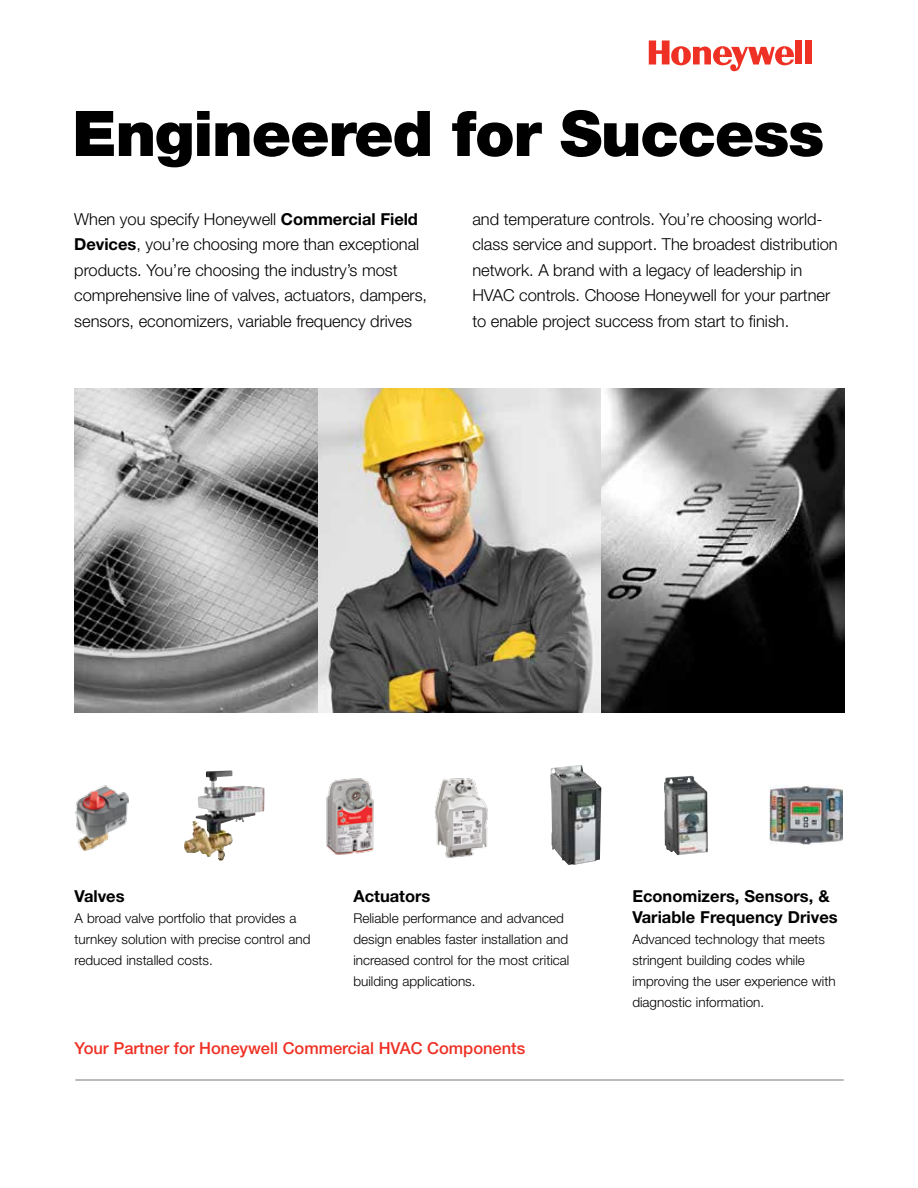
<style>
.page{position:relative;width:918px;height:1188px;background:#fff}
.page>*{position:absolute;margin:0;border:0;box-sizing:border-box;transform-origin:0 0}
.t1{font:900 63px "Helvetica Neue LT Std";letter-spacing:-.02em;color:#000}
.t2{font:300 16.5px/25.5px "Helvetica Neue LT Std";color:#000}
.t3{font:700 16.5px/21px "Helvetica Neue LT Std";color:#000}
.t4{font:500 16.5px "Helvetica Neue LT Std";color:#ee3124}
.t5{font:300 13.5px/21px "Helvetica Neue LT Std";color:#000}
.s1{font-weight:700}
</style>
<div class="page">
<div style="left:796px;top:40px;width:6px;height:24px;background:#ee3124"></div>
<div style="left:805px;top:40px;width:7px;height:24px;background:#ee3124"></div>
<svg style="left:649px;top:40px;width:145px;height:31px"></svg>
<hr style="left:75px;top:1080px;width:769px;height:1px;background:#77787b">
<img style="left:74px;top:785px;width:55px;height:66px">
<img style="left:326px;top:778px;width:48px;height:77px">
<img style="left:434px;top:778px;width:54px;height:80px">
<img style="left:550px;top:765px;width:51px;height:100px">
<img style="left:664px;top:776px;width:44px;height:79px">
<img style="left:184px;top:770px;width:46px;height:86px">
<img style="left:770px;top:786px;width:73px;height:58px">
<img style="left:317px;top:388px;width:285px;height:324px">
<img style="left:74px;top:388px;width:243px;height:324px">
<img style="left:602px;top:388px;width:243px;height:324px">
<h1 class="t1" style="left:72px;top:96px;width:753px">Engineered for Success</h1>
<p class="t2" style="left:74px;top:206px;width:354px">When you specify Honeywell <span class="s1">Commercial Field Devices</span>, you’re choosing more than exceptional products. You’re choosing the industry’s most comprehensive line of valves, actuators, dampers, sensors, economizers, variable frequency drives</p>
<p class="t2" style="left:472px;top:206px;width:367px">and temperature controls. You’re choosing world&shy;class service and support. The broadest distribution network. A brand with a legacy of leadership in HVAC controls. Choose Honeywell for your partner to enable project success from start to finish.</p>
<p class="t3" style="left:75px;top:885px;width:52px">Valves</p>
<p class="t5" style="left:75px;top:907px;width:237px">A broad valve portfolio that provides a turnkey solution with precise control and reduced installed costs.</p>
<p class="t3" style="left:353px;top:885px;width:79px">Actuators</p>
<p class="t5" style="left:353px;top:907px;width:217px">Reliable performance and advanced design enables faster installation and increased control for the most critical building applications.</p>
<p class="t4" style="left:75px;top:1038px;width:452px">Your Partner for Honeywell Commercial HVAC Components</p>
<p class="t3" style="left:632px;top:885px;width:207px">Economizers, Sensors, &amp;<br>Variable Frequency Drives</p>
<p class="t5" style="left:632px;top:928px;width:205px">Advanced technology that meets stringent building codes while improving the user experience with diagnostic information.</p>
</div>
